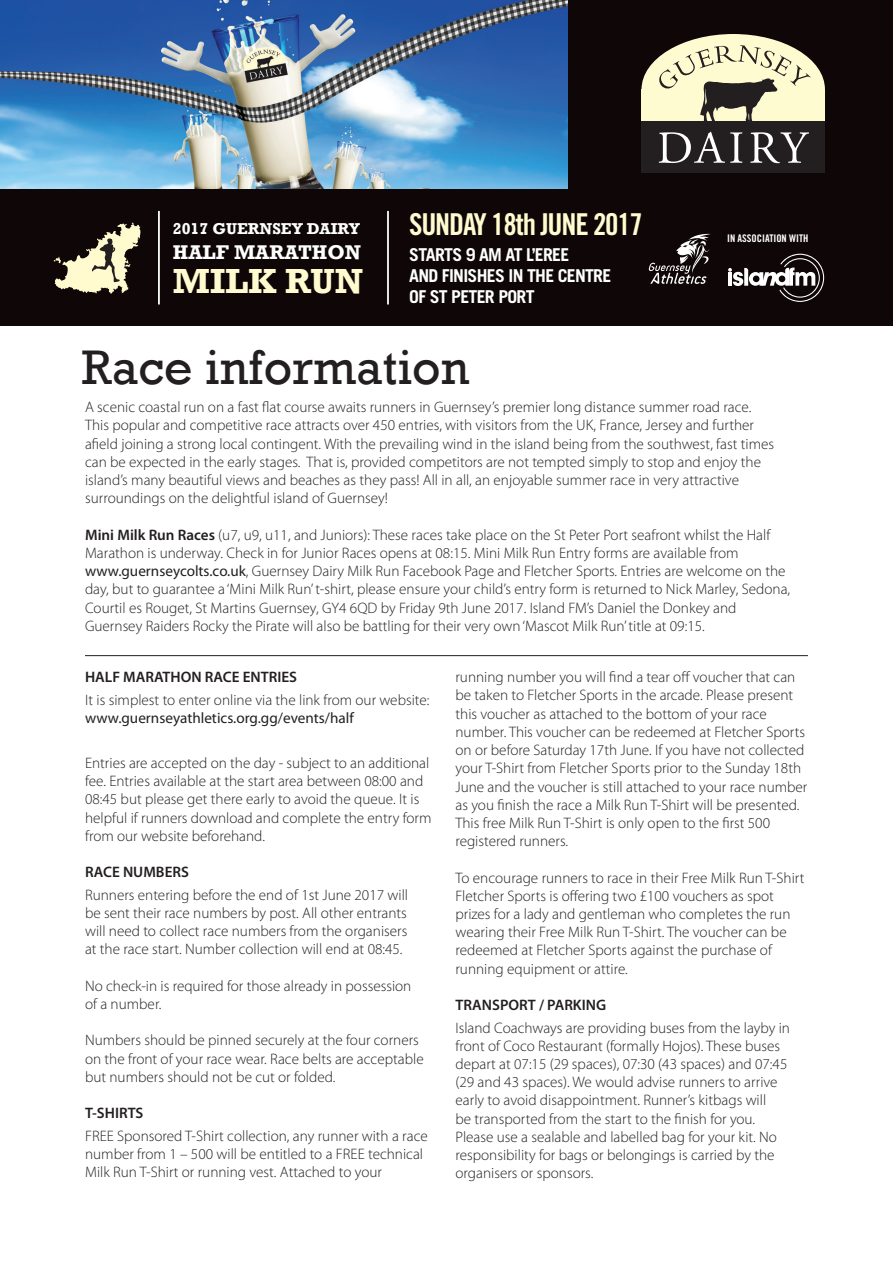
<style>
.page{position:relative;width:893px;height:1263px;background:#fff}
.page>*{position:absolute;margin:0;border:0;box-sizing:border-box;transform-origin:0 0}
.t1{font:49.8px "Rockwell";color:#231f20}
.t2{font:700 35.7px "Rockwell";color:#fffbcf}
.t3{font:30.15px "Trade Gothic Bold Cond Twenty";letter-spacing:-.04em;color:#fffbcf}
.t4{font:700 20.4px "Rockwell";color:#fff}
.t5{font:700 17.7px/21.3px "Trade Gothic";letter-spacing:-.04em;color:#fff}
.t6{font:700 16.2px "Rockwell";color:#fff}
.t7{font:300 15.15px/18.1px "Myriad Pro";color:#231f20}
.t8{font:600 15.15px "Myriad Pro";color:#231f20}
.t9{font:15.15px "Myriad Pro";color:#231f20}
.t10{font:10.5px "Trade Gothic Bold Cond Twenty";color:#fff}
.s1{font-weight:600}
.s2{font-weight:400}
</style>
<div class="page">
<div style="left:0;top:0;width:893px;height:196px;background:#0e0607"></div>
<img style="left:0;top:0;width:567px;height:189px">
<div style="left:641px;top:34px;width:184px;height:111px;background:#fffbd1;border-radius:50%"></div>
<div style="left:641px;top:89px;width:184px;height:34px;background:#fffbd1"></div>
<div style="left:642px;top:121px;width:183px;height:52px;background:#231f20"></div>
<svg style="left:659px;top:132px;width:83px;height:31px"></svg>
<svg style="left:750px;top:132px;width:59px;height:31px"></svg>
<svg style="left:658px;top:45px;width:153px;height:76px"></svg>
<hr style="left:85px;top:655px;width:723px;height:1px;background:#231f20">
<div style="left:0;top:189px;width:893px;height:136px;background:#0e0607"></div>
<svg style="left:54px;top:223px;width:86px;height:71px"></svg>
<hr style="left:387px;top:211px;width:2px;height:93px;background:#fff">
<hr style="left:158px;top:211px;width:2px;height:93px;background:#fff">
<svg style="left:728px;top:268px;width:51px;height:18px"></svg>
<img style="left:779px;top:254px;width:45px;height:48px">
<img style="left:783px;top:258px;width:37px;height:40px">
<svg style="left:649px;top:234px;width:61px;height:50px"></svg>
<p class="t6" style="left:173px;top:219px;width:189px">2017 GUERNSEY DAIRY</p>
<h3 class="t4" style="left:173px;top:239px;width:190px">HALF MARATHON</h3>
<h2 class="t2" style="left:173px;top:260px;width:192px">MILK RUN</h2>
<h3 class="t3" style="left:409px;top:206px;width:235px">SUNDAY 18th JUNE 2017</h3>
<p class="t5" style="left:409px;top:244px;width:204px">STARTS 9 AM AT L’EREE<br>AND FINISHES IN THE CENTRE<br>OF ST PETER PORT</p>
<h1 class="t1" style="left:82px;top:339px;width:389px">Race information</h1>
<p class="t10" style="left:727px;top:232px;width:83px">IN ASSOCIATION WITH</p>
<p class="t7" style="left:85px;top:398px;width:691px">A scenic coastal run on a fast flat course awaits runners in Guernsey’s premier long distance summer road race.<br>This popular and competitive race attracts over 450 entries, with visitors from the UK, France, Jersey and further afield joining a strong local contingent. With the prevailing wind in the island being from the southwest, fast times can be expected in the early stages. That is, provided competitors are not tempted simply to stop and enjoy the island’s many beautiful views and beaches as they pass! All in all, an enjoyable summer race in very attractive surroundings on the delightful island of Guernsey!</p>
<p class="t7" style="left:85px;top:525px;width:707px"><span class="s1">Mini Milk Run Races</span> (u7, u9, u11, and Juniors): These races take place on the St Peter Port seafront whilst the Half Marathon is underway. Check in for Junior Races opens at 08:15. Mini Milk Run Entry forms are available from <span class="s2">www.guernseycolts.co.uk</span>, Guernsey Dairy Milk Run Facebook Page and Fletcher Sports. Entries are welcome on the day, but to guarantee a ‘Mini Milk Run’ t-shirt, please ensure your child’s entry form is returned to Nick Marley, Sedona, Courtil es Rouget, St Martins Guernsey, GY4 6QD by Friday 9th June 2017. Island FM’s Daniel the Donkey and Guernsey Raiders Rocky the Pirate will also be battling for their very own ‘Mascot Milk Run’ title at 09:15.</p>
<p class="t8" style="left:85px;top:667px;width:214px">HALF MARATHON RACE ENTRIES</p>
<p class="t7" style="left:85px;top:690px;width:346px">It is simplest to enter online via the link from our website:</p>
<p class="t9" style="left:85px;top:708px;width:270px">www.guernseyathletics.org.gg/events/half</p>
<p class="t7" style="left:85px;top:753px;width:348px">Entries are accepted on the day - subject to an additional fee. Entries available at the start area between 08:00 and 08:45 but please get there early to avoid the queue. It is helpful if runners download and complete the entry form from our website beforehand.</p>
<p class="t8" style="left:85px;top:862px;width:105px">RACE NUMBERS</p>
<p class="t7" style="left:85px;top:885px;width:325px;text-align:justify">Runners entering before the end of 1st June 2017 will be sent their race numbers by post. All other entrants will need to collect race numbers from the organisers at the race start. Number collection will end at 08:45.</p>
<p class="t7" style="left:85px;top:976px;width:328px">No check-in is required for those already in possession of a number.</p>
<p class="t7" style="left:85px;top:1031px;width:340px">Numbers should be pinned securely at the four corners on the front of your race wear. Race belts are acceptable but numbers should not be cut or folded.</p>
<p class="t8" style="left:85px;top:1103px;width:60px">T-SHIRTS</p>
<p class="t7" style="left:85px;top:1126px;width:344px">FREE Sponsored T-Shirt collection, any runner with a race number from 1 – 500 will be entitled to a FREE technical<br>Milk Run T-Shirt or running vest. Attached to your</p>
<p class="t7" style="left:455px;top:668px;width:353px">running number you will find a tear off voucher that can be taken to Fletcher Sports in the arcade. Please present this voucher as attached to the bottom of your race number. This voucher can be redeemed at Fletcher Sports on or before Saturday 17th June. If you have not collected your T-Shirt from Fletcher Sports prior to the Sunday 18th June and the voucher is still attached to your race number as you finish the race a Milk Run T-Shirt will be presented.<br>This free Milk Run T-Shirt is only open to the first 500 registered runners.</p>
<p class="t7" style="left:455px;top:868px;width:350px">To encourage runners to race in their Free Milk Run T-Shirt Fletcher Sports is offering two £100 vouchers as spot prizes for a lady and gentleman who completes the run wearing their Free Milk Run T-Shirt. The voucher can be redeemed at Fletcher Sports against the purchase of running equipment or attire.</p>
<p class="t8" style="left:455px;top:995px;width:152px">TRANSPORT / PARKING</p>
<p class="t7" style="left:455px;top:1018px;width:336px">Island Coachways are providing buses from the layby in front of Coco Restaurant (formally Hojos). These buses depart at 07:15 (29 spaces), 07:30 (43 spaces) and 07:45 (29 and 43 spaces). We would advise runners to arrive early to avoid disappointment. Runner’s kitbags will<br>be transported from the start to the finish for you.<br>Please use a sealable and labelled bag for your kit. No responsibility for bags or belongings is carried by the organisers or sponsors.</p>
</div>
